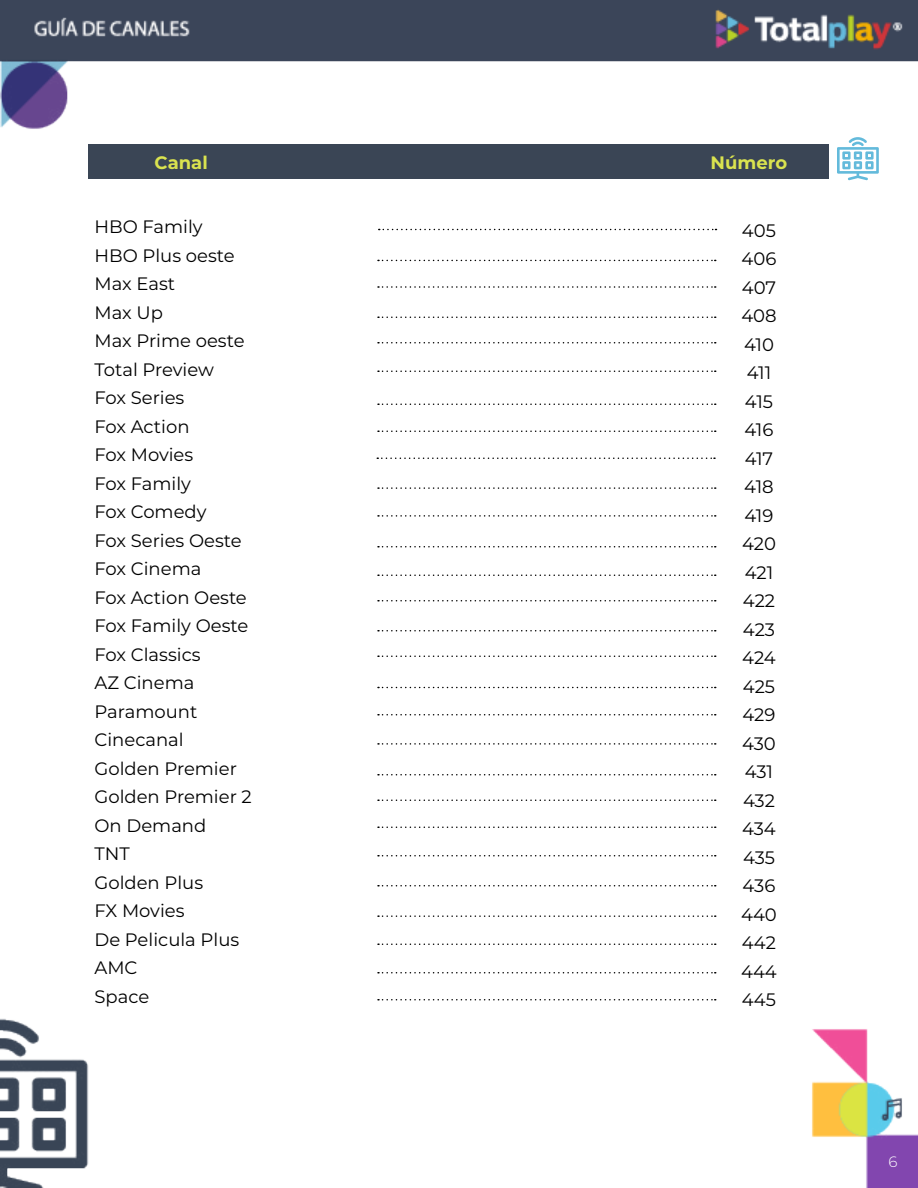
<style>
.page{position:relative;width:918px;height:1188px;background:#fff}
.page>*{position:absolute;margin:0;border:0;box-sizing:border-box;transform-origin:0 0}
.t1{font:18px/28.5px "Montserrat";color:#000}
.t2{font:700 18px "Montserrat";color:#dae34f}
.t3{font:300 15px "Montserrat";color:#fff}
</style>
<div class="page">
<img style="left:0;top:0;width:918px;height:1188px">
<div style="left:88px;top:145px;width:742px;height:34px;background:#3a4555"></div>
<svg style="left:837px;top:137px;width:42px;height:43px"></svg>
<svg style="left:379px;top:229px;width:338px;height:1px"></svg>
<svg style="left:378px;top:260px;width:338px;height:1px"></svg>
<svg style="left:378px;top:286px;width:338px;height:2px"></svg>
<svg style="left:378px;top:316px;width:338px;height:2px"></svg>
<svg style="left:378px;top:342px;width:338px;height:2px"></svg>
<svg style="left:378px;top:370px;width:338px;height:2px"></svg>
<svg style="left:378px;top:404px;width:338px;height:1px"></svg>
<svg style="left:378px;top:430px;width:338px;height:2px"></svg>
<svg style="left:377px;top:458px;width:338px;height:1px"></svg>
<svg style="left:378px;top:487px;width:338px;height:2px"></svg>
<svg style="left:378px;top:515px;width:338px;height:2px"></svg>
<svg style="left:378px;top:546px;width:338px;height:2px"></svg>
<svg style="left:378px;top:574px;width:338px;height:2px"></svg>
<svg style="left:378px;top:600px;width:338px;height:2px"></svg>
<svg style="left:378px;top:630px;width:338px;height:2px"></svg>
<svg style="left:378px;top:656px;width:338px;height:1px"></svg>
<svg style="left:378px;top:687px;width:338px;height:1px"></svg>
<svg style="left:378px;top:714px;width:338px;height:2px"></svg>
<svg style="left:378px;top:743px;width:338px;height:2px"></svg>
<svg style="left:378px;top:774px;width:338px;height:2px"></svg>
<svg style="left:378px;top:800px;width:338px;height:1px"></svg>
<svg style="left:378px;top:826px;width:338px;height:2px"></svg>
<svg style="left:378px;top:855px;width:338px;height:1px"></svg>
<svg style="left:378px;top:885px;width:338px;height:1px"></svg>
<svg style="left:378px;top:915px;width:338px;height:2px"></svg>
<svg style="left:378px;top:944px;width:338px;height:1px"></svg>
<svg style="left:378px;top:972px;width:338px;height:2px"></svg>
<svg style="left:378px;top:999px;width:338px;height:1px"></svg>
<p class="t2" style="left:155px;top:149px;width:55px">Canal</p>
<p class="t2" style="left:711px;top:149px;width:78px">Número</p>
<p class="t1" style="left:94px;top:212px;width:159px">HBO Family<br>HBO Plus oeste<br>Max East<br>Max Up<br>Max Prime oeste<br>Total Preview<br>Fox Series<br>Fox Action<br>Fox Movies<br>Fox Family<br>Fox Comedy<br>Fox Series Oeste<br>Fox Cinema<br>Fox Action Oeste<br>Fox Family Oeste<br>Fox Classics<br>AZ Cinema<br>Paramount<br>Cinecanal<br>Golden Premier<br>Golden Premier 2<br>On Demand<br>TNT<br>Golden Plus<br>FX Movies<br>De Pelicula Plus<br>AMC<br>Space</p>
<p class="t1" style="left:741px;top:216px;width:37px;text-align:center">405<br>406<br>407<br>408<br>410<br>411<br>415<br>416<br>417<br>418<br>419<br>420<br>421<br>422<br>423<br>424<br>425<br>429<br>430<br>431<br>432<br>434<br>435<br>436<br>440<br>442<br>444<br>445</p>
<p class="t3" style="left:889px;top:1151px;width:11px">6</p>
</div>
